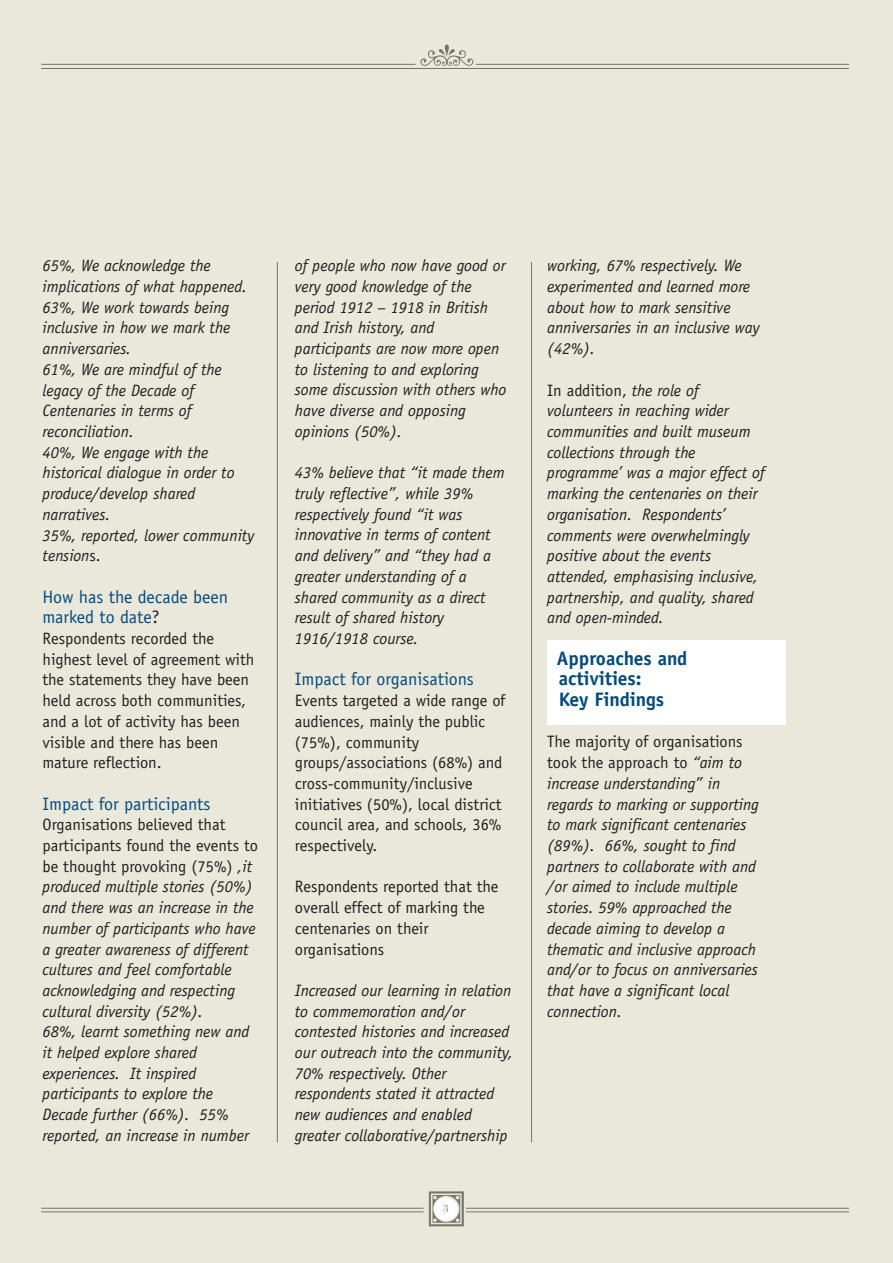
<style>
.page{position:relative;width:893px;height:1263px;background:#e9e8db}
.page>*{position:absolute;margin:0;border:0;box-sizing:border-box;transform-origin:0 0}
.t1{font:700 19.5px/20.7px "Officina Sans";color:#034b7f}
.t2{font:18px/20.7px "Officina Sans";color:#034b7f}
.t3{font:italic 16.5px/20.7px "Officina Sans";color:#231f20}
.t4{font:16.5px/20.7px "Officina Sans";color:#231f20}
.t5{font:10.5px "Oranienbaum";color:#787664}
.s1{font-style:normal}
.s2{color:#231f20}
</style>
<div class="page">
<hr style="left:41px;top:64px;width:374px;height:1px;background:#787664">
<hr style="left:41px;top:68px;width:808px;height:1px;background:#787664">
<hr style="left:476px;top:64px;width:373px;height:1px;background:#787664">
<hr style="left:466px;top:1211px;width:383px;height:1px;background:#787664">
<hr style="left:466px;top:1208px;width:383px;height:1px;background:#787664">
<hr style="left:41px;top:1208px;width:383px;height:1px;background:#787664">
<hr style="left:41px;top:1211px;width:383px;height:1px;background:#787664">
<hr style="left:277px;top:262px;width:1px;height:880px;background:#787664">
<hr style="left:531px;top:262px;width:1px;height:880px;background:#787664">
<div style="left:547px;top:640px;width:239px;height:85px;background:#fff"></div>
<svg style="left:434px;top:1197px;width:24px;height:24px"></svg>
<p class="t3" style="left:43px;top:257px;width:213px">65%, We acknowledge the implications of what happened.<br>63%, We work towards being inclusive in how we mark the anniversaries.<br>61%, We are mindful of the legacy of the Decade of<br>Centenaries in terms of reconciliation.<br>40%, We engage with the historical dialogue in order to produce/develop shared narratives.<br>35%, reported, lower community tension<span class="s1">s.</span></p>
<p class="t2" style="left:43px;top:588px;width:187px">How has the decade been marked to date<span class="s2">?</span></p>
<p class="t4" style="left:43px;top:629px;width:213px">Respondents recorded the highest level of agreement with the statements they have been held across both communities, and a lot of activity has been visible and there has been mature reflection.</p>
<p class="t2" style="left:43px;top:795px;width:170px">Impact for participants</p>
<p class="t3" style="left:43px;top:816px;width:217px"><span class="s1">Organisations believed that participants found the events to be thought provoking (75%)</span> ,it produced multiple stories (50%) and there was an increase in the number of participants who have a greater awareness of different cultures and feel comfortable acknowledging and respecting cultural diversity (52%).<br>68%, learnt something new and it helped explore shared experiences. It inspired participants to explore the<br>Decade further (66%). 55% reported, an increase in number</p>
<p class="t3" style="left:295px;top:257px;width:213px">of people who now have good or very good knowledge of the period 1912 – 1918 in British and Irish history, and participants are now more open to listening to and exploring some discussion with others who have diverse and opposing opinions (50%).</p>
<p class="t3" style="left:295px;top:464px;width:211px">43% believe that “it made them truly reflective”, while 39% respectively found “it was innovative in terms of content and delivery” and “they had a greater understanding of a shared community as a direct result of shared history<br>1916/1918 course.</p>
<p class="t2" style="left:295px;top:670px;width:181px">Impact for organisations</p>
<p class="t4" style="left:295px;top:691px;width:212px">Events targeted a wide range of audiences, mainly the public (75%), community groups/associations (68%) and cross-community/inclusive initiatives (50%), local district council area, and schools, 36% respectively.</p>
<p class="t4" style="left:295px;top:878px;width:205px">Respondents reported that the overall effect of marking the centenaries on their organisations</p>
<p class="t3" style="left:295px;top:981px;width:220px">Increased our learning in relation to commemoration and/or contested histories and increased our outreach into the community,<br>70% respectively. Other respondents stated it attracted new audiences and enabled greater collaborative/partnership</p>
<p class="t5" style="left:443px;top:1203px;width:7px">3</p>
<p class="t3" style="left:547px;top:257px;width:214px">working, 67% respectively. We experimented and learned more about how to mark sensitive anniversaries in an inclusive way (42%).</p>
<p class="t3" style="left:547px;top:381px;width:219px"><span class="s1">In addition,</span> the role of volunteers in reaching wider communities and built museum collections through the programme’ was a major effect of marking the centenaries on their organisation. Respondents’ comments were overwhelmingly positive about the events attended, emphasising inclusive, partnership, and quality, shared and open-minded.</p>
<p class="t1" style="left:557px;top:649px;width:132px">Approaches and activities:<br>Key Findings</p>
<p class="t3" style="left:547px;top:733px;width:213px"><span class="s1">The majority of organisations took the approach to</span> “aim to increase understanding” in regards to marking or supporting to mark significant centenaries (89%). 66%, sought to find partners to collaborate with and /or aimed to include multiple stories. 59% approached the decade aiming to develop a thematic and inclusive approach and/or to focus on anniversaries that have a significant local connection.</p>
</div>
